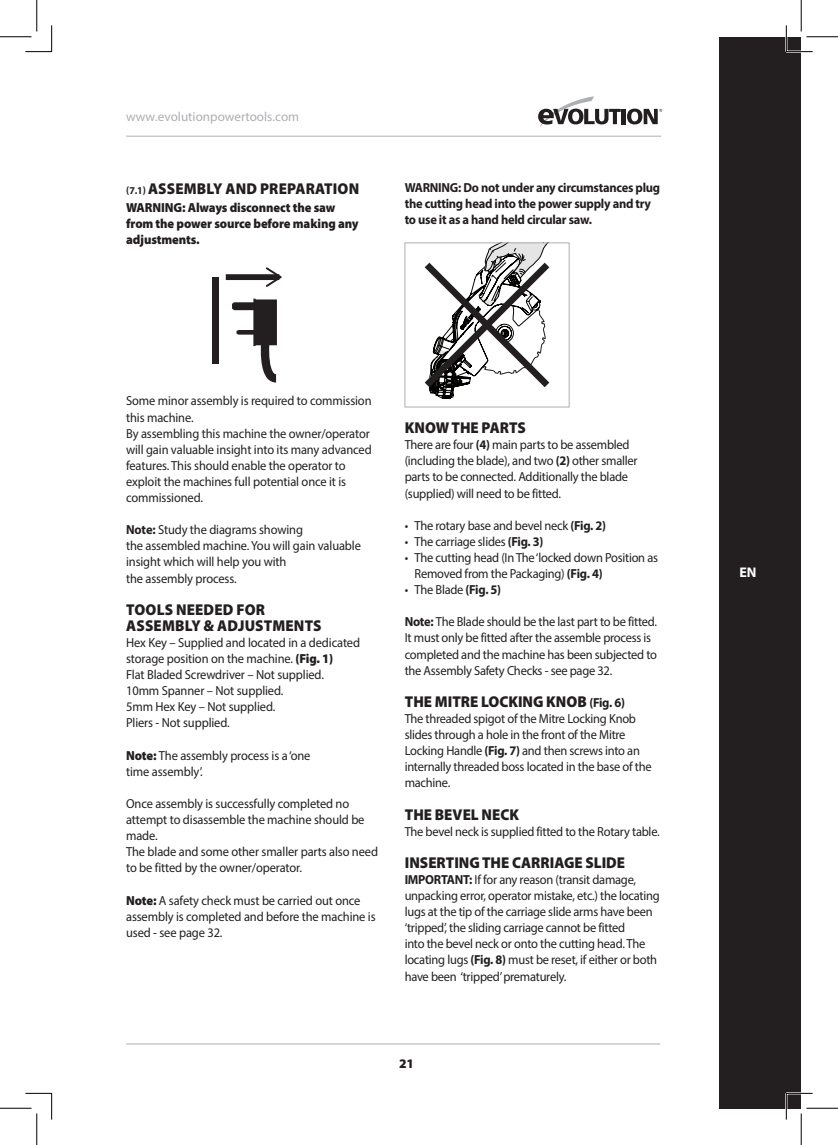
<style>
.page{position:relative;width:838px;height:1145px;background:#fff}
.page>*{position:absolute;margin:0;border:0;box-sizing:border-box;transform-origin:0 0}
.t1{font:900 15.75px/16.1px "Myriad Pro";color:#231f20;scale:.95 1}
.t2{font:700 14px "Myriad Pro";color:#fff}
.t3{font:13.12px/16.1px "Myriad Pro";letter-spacing:-.02em;color:#231f20;scale:.95 1}
.t4{font:700 13.12px/16.1px "Myriad Pro";letter-spacing:-.02em;color:#231f20;scale:.95 1}
.t5{font:900 13.12px/16.1px "Myriad Pro";letter-spacing:-.01em;color:#231f20;scale:.95 1}
.t6{font:13.12px "Myriad Pro";color:#aeafb3}
.t7{font:900 13.12px "Myriad Pro";letter-spacing:-.01em;color:#231f20}
.s1{font-weight:700;font-size:10.5px}
.s2{font-weight:700}
.s3{font-weight:900}
.s4{font-weight:700;font-size:13.12px}
</style>
<div class="page">
<div style="left:226px;top:274px;width:53px;height:6px;background:#231f20"></div>
<svg style="left:266px;top:267px;width:15px;height:20px"></svg>
<div style="left:213px;top:277px;width:6px;height:87px;background:#231f20"></div>
<svg style="left:232px;top:299px;width:45px;height:84px"></svg>
<svg style="left:404px;top:242px;width:165px;height:165px"></svg>
<hr style="left:126px;top:136px;width:535px;height:1px;background:#aeafb3">
<hr style="left:126px;top:1044px;width:534px;height:1px;background:#aeafb3">
<svg style="left:538px;top:96px;width:82px;height:31px"></svg>
<hr style="left:621px;top:109px;width:4px;height:15px;background:#231f20">
<svg style="left:627px;top:109px;width:35px;height:15px"></svg>
<div style="left:719px;top:37px;width:82px;height:1071px;background:#231f20"></div>
<hr style="left:786px;top:51px;width:26px;height:2px;background:#fff">
<hr style="left:786px;top:1092px;width:26px;height:2px;background:#fff">
<hr style="left:785px;top:25px;width:2px;height:27px;background:#fff">
<hr style="left:785px;top:1093px;width:2px;height:27px;background:#fff">
<svg style="left:25px;top:25px;width:27px;height:27px"></svg>
<svg style="left:25px;top:1093px;width:27px;height:27px"></svg>
<svg style="left:786px;top:25px;width:26px;height:27px"></svg>
<svg style="left:786px;top:1093px;width:26px;height:27px"></svg>
<hr style="left:0;top:36px;width:32px;height:2px;background:#fff">
<hr style="left:806px;top:36px;width:31px;height:2px;background:#fff">
<hr style="left:0;top:1107px;width:32px;height:2px;background:#fff">
<hr style="left:806px;top:1107px;width:31px;height:2px;background:#fff">
<hr style="left:36px;top:0;width:2px;height:32px;background:#fff">
<hr style="left:36px;top:1113px;width:2px;height:32px;background:#fff">
<hr style="left:800px;top:0;width:2px;height:32px;background:#fff">
<hr style="left:800px;top:1113px;width:2px;height:32px;background:#fff">
<hr style="left:0;top:36px;width:32px;height:1px;background:#000">
<hr style="left:806px;top:36px;width:31px;height:1px;background:#000">
<hr style="left:0;top:1108px;width:32px;height:1px;background:#000">
<hr style="left:806px;top:1108px;width:31px;height:1px;background:#000">
<hr style="left:36px;top:0;width:1px;height:32px;background:#000">
<hr style="left:36px;top:1113px;width:1px;height:32px;background:#000">
<hr style="left:800px;top:0;width:1px;height:32px;background:#000">
<hr style="left:800px;top:1113px;width:1px;height:32px;background:#000">
<p class="t6" style="left:126px;top:109px;width:175px">www.evolutionpowertools.com</p>
<p class="t1" style="left:126px;top:180px;width:247px"><span class="s1">(7.1)</span> ASSEMBLY AND PREPARATION</p>
<p class="t5" style="left:126px;top:199px;width:246px">WARNING: Always disconnect the saw from the power source before making any adjustments.</p>
<p class="t4" style="left:404px;top:179px;width:270px">WARNING: Do not under any circumstances plug the cutting head into the power supply and try to use it as a hand held circular saw.</p>
<p class="t3" style="left:126px;top:393px;width:260px">Some minor assembly is required to commission this machine.<br>By assembling this machine the owner/operator will gain valuable insight into its many advanced features. This should enable the operator to exploit the machines full potential once it is commissioned.</p>
<p class="t3" style="left:126px;top:522px;width:249px"><span class="s2">Note:</span> Study the diagrams showing<br>the assembled machine. You will gain valuable insight which will help you with<br>the assembly process.</p>
<p class="t1" style="left:126px;top:601px;width:207px">TOOLS NEEDED FOR<br>ASSEMBLY &amp; ADJUSTMENTS</p>
<p class="t3" style="left:126px;top:634px;width:248px">Hex Key – Supplied and located in a dedicated storage position on the machine. <span class="s3">(Fig. 1)<br></span>Flat Bladed Screwdriver – Not supplied.<br>10mm Spanner – Not supplied.<br>5mm Hex Key – Not supplied.<br>Pliers - Not supplied.</p>
<p class="t3" style="left:126px;top:747px;width:195px"><span class="s3">Note:</span> The assembly process is a ‘one time assembly’.</p>
<p class="t3" style="left:126px;top:795px;width:267px">Once assembly is successfully completed no attempt to disassemble the machine should be made.<br>The blade and some other smaller parts also need to be fitted by the owner/operator.</p>
<p class="t3" style="left:126px;top:892px;width:264px"><span class="s3">Note:</span> A safety check must be carried out once assembly is completed and before the machine is used - see page 32.</p>
<p class="t1" style="left:405px;top:419px;width:129px">KNOW THE PARTS</p>
<p class="t3" style="left:404px;top:437px;width:247px">There are four <span class="s2">(4)</span> main parts to be assembled (including the blade), and two <span class="s2">(2)</span> other smaller parts to be connected. Additionally the blade (supplied) will need to be fitted.</p>
<p class="t3" style="left:404px;top:517px;width:213px">• The rotary base and bevel neck <span class="s2">(Fig. 2)</span></p>
<p class="t3" style="left:404px;top:533px;width:147px">• The carriage slides <span class="s2">(Fig. 3)</span></p>
<p class="t3" style="left:414px;top:549px;width:258px;text-indent:-10px">• The cutting head (In The ‘locked down Position as<br>Removed from the Packaging) <span class="s2">(Fig. 4)</span></p>
<p class="t3" style="left:404px;top:582px;width:103px">• The Blade <span class="s2">(Fig. 5)</span></p>
<p class="t3" style="left:404px;top:614px;width:267px"><span class="s2">Note:</span> The Blade should be the last part to be fitted.<br>It must only be fitted after the assemble process is completed and the machine has been subjected to the Assembly Safety Checks - see page 32.</p>
<p class="t1" style="left:405px;top:693px;width:233px">THE MITRE LOCKING KNOB <span class="s4">(Fig. 6)</span></p>
<p class="t3" style="left:404px;top:710px;width:261px">The threaded spigot of the Mitre Locking Knob slides through a hole in the front of the Mitre Locking Handle <span class="s2">(Fig. 7)</span> and then screws into an internally threaded boss located in the base of the machine.</p>
<p class="t1" style="left:405px;top:806px;width:122px">THE BEVEL NECK</p>
<p class="t3" style="left:404px;top:823px;width:270px">The bevel neck is supplied fitted to the Rotary table.</p>
<p class="t1" style="left:405px;top:854px;width:233px">INSERTING THE CARRIAGE SLIDE</p>
<p class="t3" style="left:404px;top:871px;width:270px"><span class="s2">IMPORTANT:</span> If for any reason (transit damage, unpacking error, operator mistake, etc.) the locating lugs at the tip of the carriage slide arms have been ‘tripped’, the sliding carriage cannot be fitted<br>into the bevel neck or onto the cutting head. The locating lugs <span class="s2">(Fig. 8)</span> must be reset, if either or both have been ‘tripped’ prematurely.</p>
<p class="t7" style="left:399px;top:1055px;width:17px">21</p>
<p class="t2" style="left:739px;top:564px;width:19px">EN</p>
</div>
